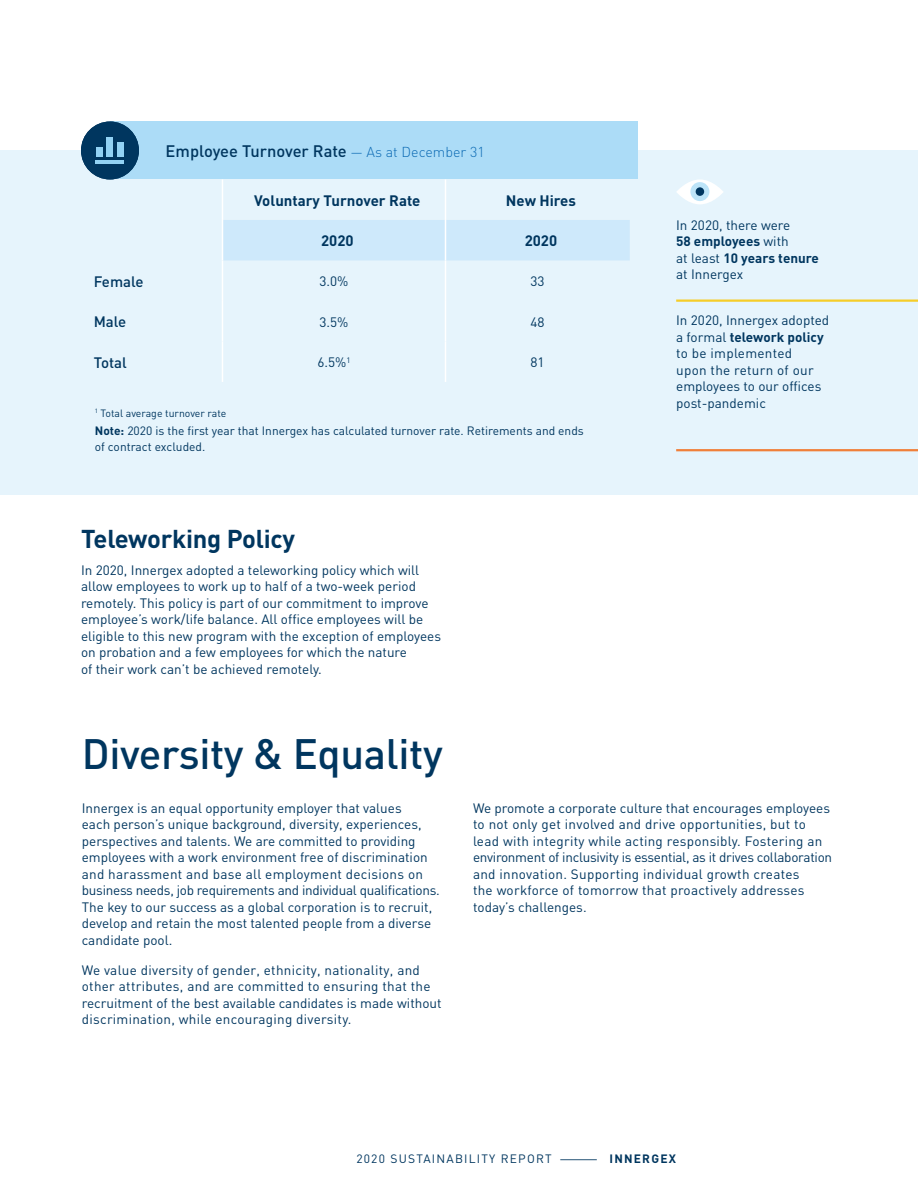
<style>
.page{position:relative;width:918px;height:1188px;background:#fff}
.page>*{position:absolute;margin:0;border:0;box-sizing:border-box;transform-origin:0 0}
.t1{font:500 42px "DIN";letter-spacing:-.01em;color:#00365f}
.t2{font:700 25.5px "DIN";letter-spacing:-.01em;color:#00365f}
.t3{font:500 16.5px "DIN";color:#00365f}
.t4{font:700 15px "DIN";color:#00365f}
.t5{font:500 15px "DIN";color:#00365f}
.t6{font:13.5px/16.5px "DIN";color:#00365f}
.t7{font:13.5px/16.5px "DIN";letter-spacing:.02em;color:#00365f}
.t8{font:12px/16.5px "DIN";color:#00365f}
.t9{font:12px "DIN";letter-spacing:.1em;color:#00365f}
.t10{font:10.5px "DIN";color:#00365f}
.s1{font-weight:300;font-size:14.25px;color:#0d6bb4}
.s2{font-weight:700}
</style>
<div class="page">
<hr style="left:0;top:378px;width:1px;height:387px;background:#92d2f4">
<div style="left:0;top:150px;width:918px;height:345px;background:#e6f4fc"></div>
<hr style="left:676px;top:299px;width:242px;height:3px;background:#f6cd29">
<hr style="left:676px;top:449px;width:242px;height:2px;background:#f07f3a">
<svg style="left:676px;top:179px;width:48px;height:25px"></svg>
<svg style="left:690px;top:182px;width:19px;height:19px"></svg>
<div style="left:696px;top:187px;width:8px;height:9px;background:#00365f;border-radius:50%"></div>
<div style="left:223px;top:220px;width:407px;height:40px;background:#cee9fb"></div>
<hr style="left:222px;top:179px;width:1px;height:41px;background:#fff">
<hr style="left:445px;top:179px;width:1px;height:41px;background:#fff">
<hr style="left:222px;top:260px;width:1px;height:41px;background:#fff">
<hr style="left:445px;top:260px;width:1px;height:41px;background:#fff">
<hr style="left:222px;top:301px;width:1px;height:40px;background:#fff">
<hr style="left:445px;top:301px;width:1px;height:40px;background:#fff">
<hr style="left:222px;top:341px;width:1px;height:41px;background:#fff">
<hr style="left:445px;top:341px;width:1px;height:41px;background:#fff">
<hr style="left:445px;top:220px;width:1px;height:40px;background:#fff">
<hr style="left:222px;top:220px;width:1px;height:40px;background:#fff">
<div style="left:111px;top:122px;width:527px;height:57px;background:#acdcf7"></div>
<svg style="left:81px;top:122px;width:58px;height:57px"></svg>
<div style="left:96px;top:147px;width:7px;height:10px;background:#92d2f4"></div>
<hr style="left:96px;top:160px;width:28px;height:4px;background:#92d2f4">
<div style="left:107px;top:137px;width:6px;height:20px;background:#92d2f4"></div>
<div style="left:117px;top:142px;width:7px;height:15px;background:#92d2f4"></div>
<p class="t3" style="left:166px;top:141px;width:321px">Employee Turnover Rate <span class="s1">— As at December 31</span></p>
<p class="t4" style="left:254px;top:191px;width:168px">Voluntary Turnover Rate</p>
<p class="t4" style="left:506px;top:191px;width:72px">New Hires</p>
<p class="t4" style="left:321px;top:231px;width:34px">2020</p>
<p class="t4" style="left:525px;top:231px;width:34px">2020</p>
<p class="t5" style="left:94px;top:272px;width:51px">Female</p>
<p class="t6" style="left:319px;top:273px;width:30px">3.0%</p>
<p class="t6" style="left:531px;top:273px;width:16px">33</p>
<p class="t5" style="left:94px;top:312px;width:34px">Male</p>
<p class="t6" style="left:319px;top:313px;width:30px">3.5%</p>
<p class="t6" style="left:531px;top:313px;width:16px">48</p>
<p class="t5" style="left:94px;top:353px;width:35px">Total</p>
<p class="t6" style="left:317px;top:354px;width:35px">6.5%<sup>1</sup></p>
<p class="t6" style="left:531px;top:354px;width:16px">81</p>
<p class="t10" style="left:95px;top:406px;width:133px"><sup>1</sup> Total average turnover rate</p>
<p class="t8" style="left:95px;top:422px;width:491px"><span class="s2">Note:</span> 2020 is the first year that Innergex has calculated turnover rate. Retirements and ends of contract excluded.</p>
<h2 class="t2" style="left:81px;top:522px;width:216px">Teleworking Policy</h2>
<p class="t6" style="left:81px;top:562px;width:362px">In 2020, Innergex adopted a teleworking policy which will allow employees to work up to half of a two-week period remotely. This policy is part of our commitment to improve employee’s work/life balance. All office employees will be eligible to this new program with the exception of employees on probation and a few employees for which the nature<br>of their work can’t be achieved remotely.</p>
<p class="t6" style="left:676px;top:216px;width:144px">In 2020, there were<br><span class="s2">58 employees</span> with<br>at least <span class="s2">10 years tenure </span>at Innergex</p>
<p class="t6" style="left:676px;top:312px;width:155px">In 2020, Innergex adopted a formal <span class="s2">telework policy </span>to be implemented<br>upon the return of our employees to our offices post-pandemic</p>
<h1 class="t1" style="left:82px;top:727px;width:362px">Diversity &amp; Equality</h1>
<p class="t6" style="left:82px;top:799px;width:359px">Innergex is an equal opportunity employer that values<br>each person’s unique background, diversity, experiences, perspectives and talents. We are committed to providing employees with a work environment free of discrimination and harassment and base all employment decisions on business needs, job requirements and individual qualifications.<br>The key to our success as a global corporation is to recruit, develop and retain the most talented people from a diverse candidate pool.</p>
<p class="t7" style="left:82px;top:961px;width:361px">We value diversity of gender, ethnicity, nationality, and other attributes, and are committed to ensuring that the recruitment of the best available candidates is made without discrimination, while encouraging diversity.</p>
<p class="t6" style="left:473px;top:799px;width:361px">We promote a corporate culture that encourages employees to not only get involved and drive opportunities, but to lead with integrity while acting responsibly. Fostering an environment of inclusivity is essential, as it drives collaboration and innovation. Supporting individual growth creates<br>the workforce of tomorrow that proactively addresses today’s challenges.</p>
<p class="t9" style="left:356px;top:1151px;width:321px">2020 SUSTAINABILITY REPORT — <span class="s2">INNERGEX</span></p>
</div>
